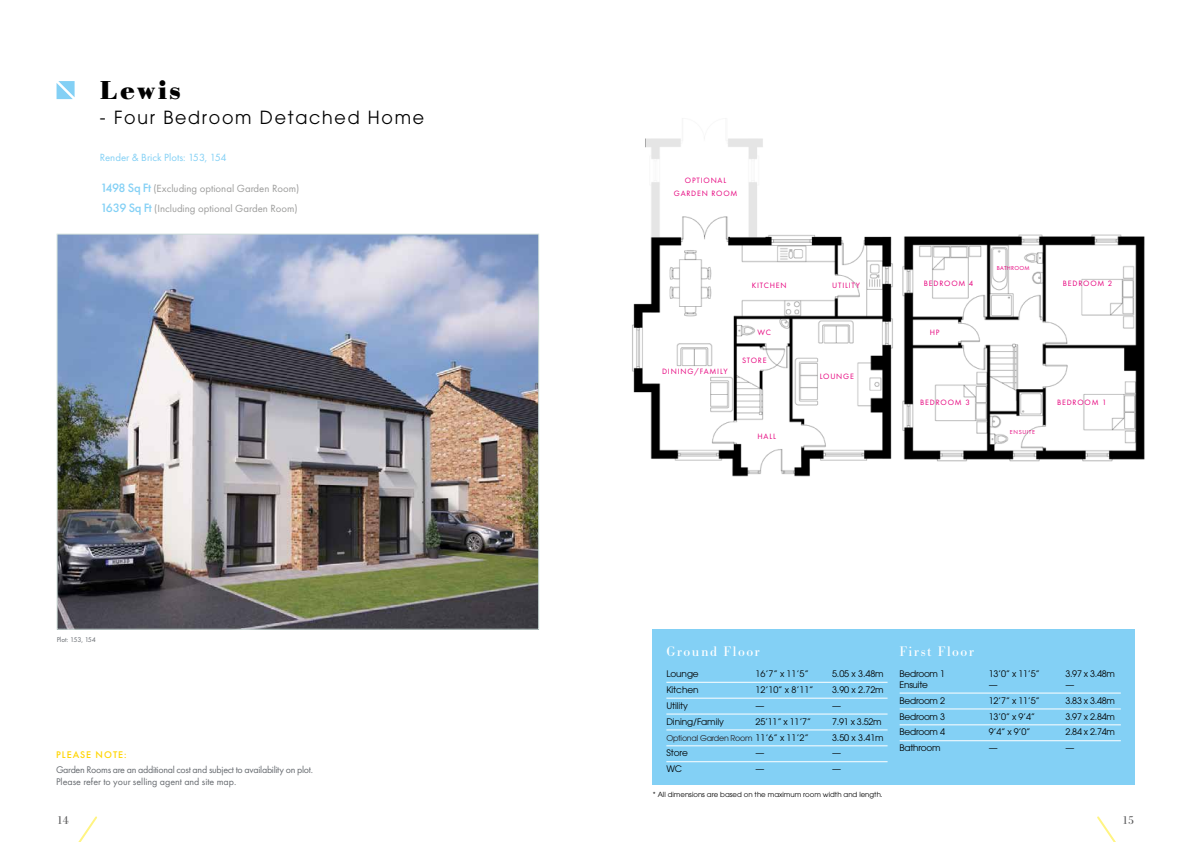
<style>
.page{position:relative;width:1191px;height:842px;background:#fff}
.page>*{position:absolute;margin:0;border:0;box-sizing:border-box;transform-origin:0 0}
.t1{font:700 27px "Bodoni URW";letter-spacing:.105em;color:#000}
.t2{font:18px "ITC Avant Garde Pro";letter-spacing:.1em;color:#000}
.t3{font:14.4px "Bodoni URW";letter-spacing:.1em;color:#fff}
.t4{font:12px "Bodoni URW";color:#5b5b5c}
.t5{font:10.8px/20px "Futura PT";color:#9d9d9c}
.t6{font:10.8px "Futura PT";color:#83d0f5}
.t7{font:10px/12px "Futura PT";letter-spacing:-.03em;color:#676b70}
.t8{font:500 10px "Futura PT";letter-spacing:.1em;color:#ffd500}
.t9{font:9px "ITC Avant Garde Pro";letter-spacing:-.03em;color:#000}
.t10{font:9px "ITC Avant Garde Pro";letter-spacing:-.01em;color:#000}
.t11{font:8px/13px "Futura PT";letter-spacing:.1em;color:#e6007d;text-align:center}
.t12{font:8px "ITC Avant Garde Pro";letter-spacing:-.03em;color:#241e21}
.t13{font:7.2px "Futura PT";color:#676b70}
.t14{font:7px "ITC Avant Garde Pro";color:#000}
.t15{font:6px "Futura PT";letter-spacing:.05em;color:#e6007d}
.t16{font:6px "Futura PT";letter-spacing:.1em;color:#e6007d}
.s1{font-weight:500;font-size:12.6px;color:#83d0f5}
.s2{font-size:9px;color:#000}
</style>
<div class="page">
<svg style="left:1097px;top:816px;width:19px;height:26px"></svg>
<svg style="left:78px;top:816px;width:19px;height:26px"></svg>
<img style="left:632px;top:138px;width:261px;height:339px">
<img style="left:902px;top:234px;width:243px;height:228px">
<div style="left:652px;top:629px;width:482px;height:156px;background:#83d0f5"></div>
<img style="left:59px;top:236px;width:478px;height:391px">
<hr style="left:666px;top:682px;width:221px;height:1px;background:#fff">
<hr style="left:666px;top:698px;width:221px;height:1px;background:#fff">
<hr style="left:666px;top:714px;width:221px;height:1px;background:#fff">
<hr style="left:666px;top:730px;width:221px;height:1px;background:#fff">
<hr style="left:666px;top:746px;width:221px;height:1px;background:#fff">
<hr style="left:666px;top:761px;width:221px;height:1px;background:#fff">
<hr style="left:899px;top:693px;width:221px;height:1px;background:#fff">
<hr style="left:899px;top:709px;width:221px;height:1px;background:#fff">
<hr style="left:899px;top:725px;width:221px;height:1px;background:#fff">
<hr style="left:899px;top:740px;width:221px;height:1px;background:#fff">
<svg style="left:57px;top:81px;width:18px;height:18px"></svg>
<svg style="left:646px;top:118px;width:119px;height:119px"></svg>
<h1 class="t1" style="left:100px;top:75px;width:82px">Lewis</h1>
<h2 class="t2" style="left:100px;top:107px;width:326px">- Four Bedroom Detached Home</h2>
<p class="t6" style="left:100px;top:151px;width:128px">Render &amp; Brick Plots: 153, 154</p>
<p class="t5" style="left:101px;top:179px;width:200px"><span class="s1">1498 Sq Ft</span> (Excluding optional Garden Room)<br><span class="s1">1639 Sq Ft</span> (Including optional Garden Room)</p>
<p class="t13" style="left:57px;top:636px;width:41px">Plot: 153, 154</p>
<p class="t8" style="left:56px;top:748px;width:72px">PLEASE NOTE:</p>
<p class="t7" style="left:56px;top:763px;width:258px">Garden Rooms are an additional cost and subject to availability on plot.<br>Please refer to your selling agent and site map.</p>
<p class="t11" style="left:674px;top:174px;width:65px">OPTIONAL<br>GARDEN ROOM</p>
<p class="t11" style="left:751px;top:279px;width:36px">KITCHEN</p>
<p class="t11" style="left:832px;top:279px;width:29px">UTILITY</p>
<p class="t11" style="left:923px;top:277px;width:51px">BEDROOM 4</p>
<p class="t11" style="left:662px;top:365px;width:67px">DINING/FAMILY</p>
<p class="t11" style="left:757px;top:326px;width:15px">WC</p>
<p class="t11" style="left:929px;top:326px;width:11px">HP</p>
<p class="t11" style="left:742px;top:354px;width:26px">STORE</p>
<p class="t11" style="left:757px;top:430px;width:20px">HALL</p>
<p class="t11" style="left:819px;top:370px;width:36px">LOUNGE</p>
<p class="t11" style="left:920px;top:395px;width:51px">BEDROOM 3</p>
<p class="t15" style="left:996px;top:264px;width:34px">BATHROOM</p>
<p class="t11" style="left:1063px;top:277px;width:51px">BEDROOM 2</p>
<p class="t16" style="left:1010px;top:428px;width:26px">ENSUITE</p>
<p class="t11" style="left:1057px;top:395px;width:51px">BEDROOM 1</p>
<h3 class="t3" style="left:666px;top:643px;width:95px">Ground Floor</h3>
<p class="t9" style="left:666px;top:668px;width:34px">Lounge</p>
<p class="t9" style="left:755px;top:668px;width:55px">16’7” x 11’5”</p>
<p class="t9" style="left:832px;top:668px;width:53px">5.05 x 3.48m</p>
<p class="t10" style="left:666px;top:684px;width:34px">Kitchen</p>
<p class="t9" style="left:755px;top:684px;width:60px">12’10” x 8’11”</p>
<p class="t9" style="left:832px;top:684px;width:53px">3.90 x 2.72m</p>
<p class="t10" style="left:666px;top:700px;width:23px">Utility</p>
<p class="t9" style="left:755px;top:700px;width:10px">—</p>
<p class="t9" style="left:832px;top:700px;width:10px">—</p>
<p class="t10" style="left:666px;top:716px;width:59px">Dining/Family</p>
<p class="t9" style="left:755px;top:716px;width:57px">25’11” x 11’7”</p>
<p class="t9" style="left:832px;top:716px;width:51px">7.91 x 3.52m</p>
<p class="t12" style="left:666px;top:733px;width:144px">Optional Garden Room <span class="s2">11’6” x 11’2”</span></p>
<p class="t9" style="left:832px;top:732px;width:53px">3.50 x 3.41m</p>
<p class="t9" style="left:666px;top:747px;width:23px">Store</p>
<p class="t9" style="left:755px;top:747px;width:10px">—</p>
<p class="t9" style="left:832px;top:747px;width:10px">—</p>
<p class="t9" style="left:666px;top:763px;width:17px">WC</p>
<p class="t9" style="left:755px;top:763px;width:10px">—</p>
<p class="t9" style="left:832px;top:763px;width:10px">—</p>
<p class="t14" style="left:653px;top:790px;width:231px">* All dimensions are based on the maximum room width and length.</p>
<h3 class="t3" style="left:899px;top:643px;width:76px">First Floor</h3>
<p class="t9" style="left:899px;top:668px;width:47px">Bedroom 1</p>
<p class="t9" style="left:989px;top:668px;width:52px">13’0” x 11’5”</p>
<p class="t9" style="left:1065px;top:668px;width:51px">3.97 x 3.48m</p>
<p class="t9" style="left:899px;top:679px;width:30px">Ensuite</p>
<p class="t9" style="left:989px;top:679px;width:10px">—</p>
<p class="t9" style="left:1065px;top:679px;width:10px">—</p>
<p class="t9" style="left:899px;top:695px;width:47px">Bedroom 2</p>
<p class="t9" style="left:989px;top:695px;width:52px">12’7” x 11’5”</p>
<p class="t9" style="left:1065px;top:695px;width:51px">3.83 x 3.48m</p>
<p class="t9" style="left:899px;top:711px;width:47px">Bedroom 3</p>
<p class="t9" style="left:989px;top:711px;width:48px">13’0” x 9’4”</p>
<p class="t9" style="left:1065px;top:711px;width:51px">3.97 x 2.84m</p>
<p class="t9" style="left:899px;top:726px;width:47px">Bedroom 4</p>
<p class="t9" style="left:989px;top:726px;width:43px">9’4” x 9’0”</p>
<p class="t9" style="left:1065px;top:726px;width:51px">2.84 x 2.74m</p>
<p class="t9" style="left:899px;top:742px;width:42px">Bathroom</p>
<p class="t9" style="left:989px;top:742px;width:10px">—</p>
<p class="t9" style="left:1065px;top:742px;width:10px">—</p>
<h3 class="t4" style="left:57px;top:813px;width:13px">14</h3>
<h3 class="t4" style="left:1122px;top:813px;width:13px">15</h3>
</div>
